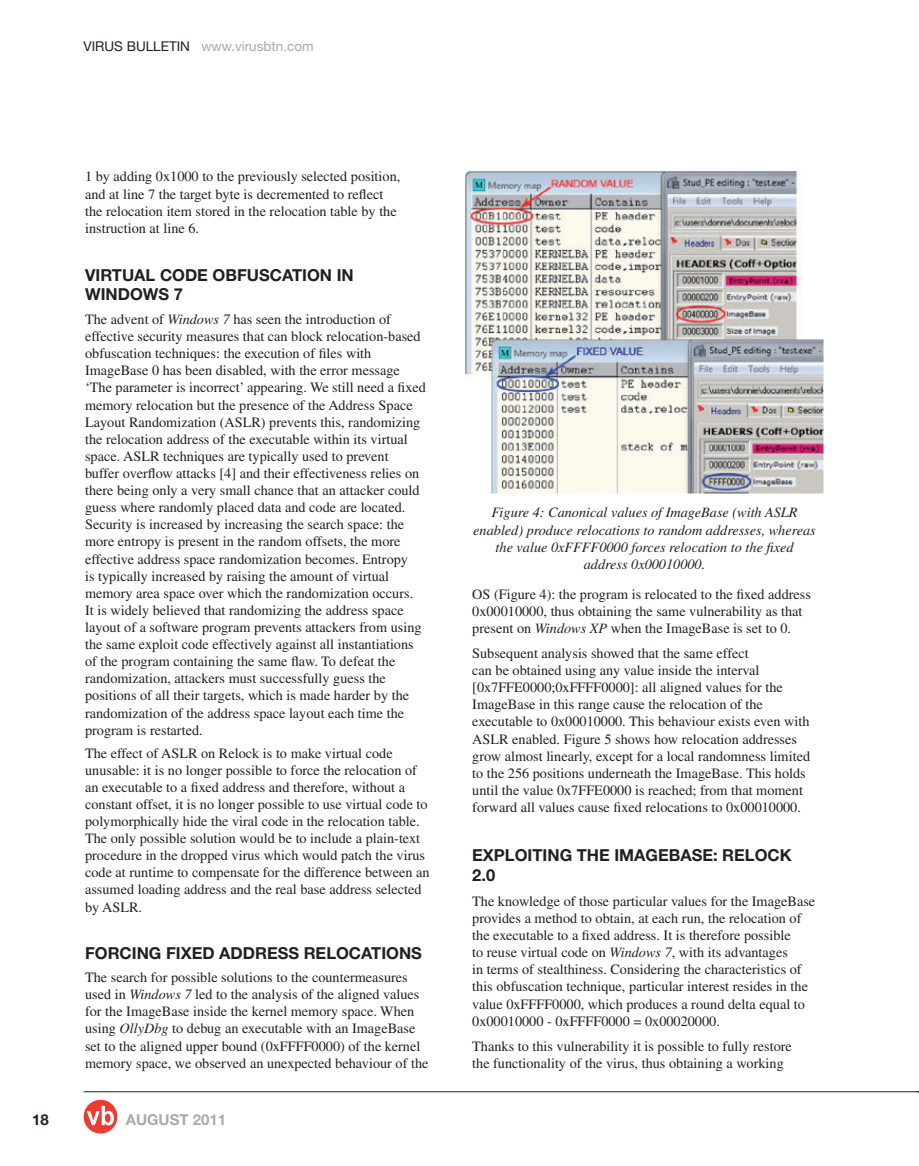
<style>
.page{position:relative;width:919px;height:1166px;background:#fff}
.page>*{position:absolute;margin:0;border:0;box-sizing:border-box;transform-origin:0 0}
.t1{font:700 16.5px/19.8px "Helvetica Neue";color:#231f20}
.t2{font:700 15px "Helvetica Neue";color:#a8a9ad}
.t3{font:700 15px "Helvetica Neue";color:#231f20}
.t4{font:14.25px/17.1px "Times";color:#231f20}
.t5{font:italic 14.25px/17.1px "Times";color:#231f20;text-align:center}
.t6{font:13.5px "Helvetica Neue";color:#a8a9ad}
.s1{color:#231f20}
.s2{font-style:italic}
</style>
<div class="page">
<hr style="left:84px;top:1091px;width:834px;height:1px;background:#231f20">
<div style="left:84px;top:1099px;width:33px;height:34px;background:#ee3b32;border-radius:50%"></div>
<svg style="left:87px;top:1105px;width:27px;height:20px"></svg>
<img style="left:466px;top:170px;width:357px;height:324px">
<p class="t6" style="left:83px;top:41px;width:231px"><span class="s1">VIRUS BULLETIN</span> www.virusbtn.com</p>
<p class="t4" style="left:85px;top:169px;width:317px">1 by adding 0x1000 to the previously selected position, and at line 7 the target byte is decremented to reflect the relocation item stored in the relocation table by the instruction at line 6.</p>
<p class="t1" style="left:85px;top:266px;width:270px">VIRTUAL CODE OBFUSCATION IN<br>WINDOWS 7</p>
<p class="t4" style="left:85px;top:312px;width:342px">The advent of <span class="s2">Windows 7</span> has seen the introduction of effective security measures that can block relocation-based obfuscation techniques: the execution of files with ImageBase 0 has been disabled, with the error message ‘The parameter is incorrect’ appearing. We still need a fixed memory relocation but the presence of the Address Space Layout Randomization (ASLR) prevents this, randomizing the relocation address of the executable within its virtual space. ASLR techniques are typically used to prevent buffer overflow attacks [4] and their effectiveness relies on there being only a very small chance that an attacker could guess where randomly placed data and code are located.<br>Security is increased by increasing the search space: the more entropy is present in the random offsets, the more effective address space randomization becomes. Entropy<br>is typically increased by raising the amount of virtual memory area space over which the randomization occurs.<br>It is widely believed that randomizing the address space layout of a software program prevents attackers from using the same exploit code effectively against all instantiations of the program containing the same flaw. To defeat the randomization, attackers must successfully guess the positions of all their targets, which is made harder by the randomization of the address space layout each time the program is restarted.</p>
<p class="t4" style="left:85px;top:745px;width:346px">The effect of ASLR on Relock is to make virtual code unusable: it is no longer possible to force the relocation of an executable to a fixed address and therefore, without a constant offset, it is no longer possible to use virtual code to polymorphically hide the viral code in the relocation table.<br>The only possible solution would be to include a plain-text procedure in the dropped virus which would patch the virus code at runtime to compensate for the difference between an assumed loading address and the real base address selected by ASLR.</p>
<p class="t1" style="left:85px;top:944px;width:338px">FORCING FIXED ADDRESS RELOCATIONS</p>
<p class="t4" style="left:85px;top:969px;width:345px">The search for possible solutions to the countermeasures used in <span class="s2">Windows 7</span> led to the analysis of the aligned values for the ImageBase inside the kernel memory space. When using <span class="s2">OllyDbg</span> to debug an executable with an ImageBase set to the aligned upper bound (0xFFFF0000) of the kernel memory space, we observed an unexpected behaviour of the</p>
<p class="t3" style="left:32px;top:1113px;width:18px">18</p>
<p class="t2" style="left:126px;top:1113px;width:102px">AUGUST 2011</p>
<p class="t5" style="left:473px;top:505px;width:344px">Figure 4: Canonical values of ImageBase (with ASLR enabled) produce relocations to random addresses, whereas the value 0xFFFF0000 forces relocation to the fixed address 0x00010000.</p>
<p class="t4" style="left:472px;top:586px;width:340px">OS (Figure 4): the program is relocated to the fixed address<br>0x00010000, thus obtaining the same vulnerability as that present on <span class="s2">Windows XP</span> when the ImageBase is set to 0.</p>
<p class="t4" style="left:472px;top:645px;width:339px">Subsequent analysis showed that the same effect<br>can be obtained using any value inside the interval [0x7FFE0000;0xFFFF0000]: all aligned values for the ImageBase in this range cause the relocation of the executable to 0x00010000. This behaviour exists even with ASLR enabled. Figure 5 shows how relocation addresses grow almost linearly, except for a local randomness limited to the 256 positions underneath the ImageBase. This holds until the value 0x7FFE0000 is reached; from that moment forward all values cause fixed relocations to 0x00010000.</p>
<p class="t1" style="left:472px;top:846px;width:321px">EXPLOITING THE IMAGEBASE: RELOCK<br>2.0</p>
<p class="t4" style="left:472px;top:893px;width:344px">The knowledge of those particular values for the ImageBase provides a method to obtain, at each run, the relocation of the executable to a fixed address. It is therefore possible<br>to reuse virtual code on <span class="s2">Windows 7</span>, with its advantages<br>in terms of stealthiness. Considering the characteristics of this obfuscation technique, particular interest resides in the value 0xFFFF0000, which produces a round delta equal to 0x00010000 - 0xFFFF0000 = 0x00020000.</p>
<p class="t4" style="left:472px;top:1038px;width:321px">Thanks to this vulnerability it is possible to fully restore the functionality of the virus, thus obtaining a working</p>
</div>
